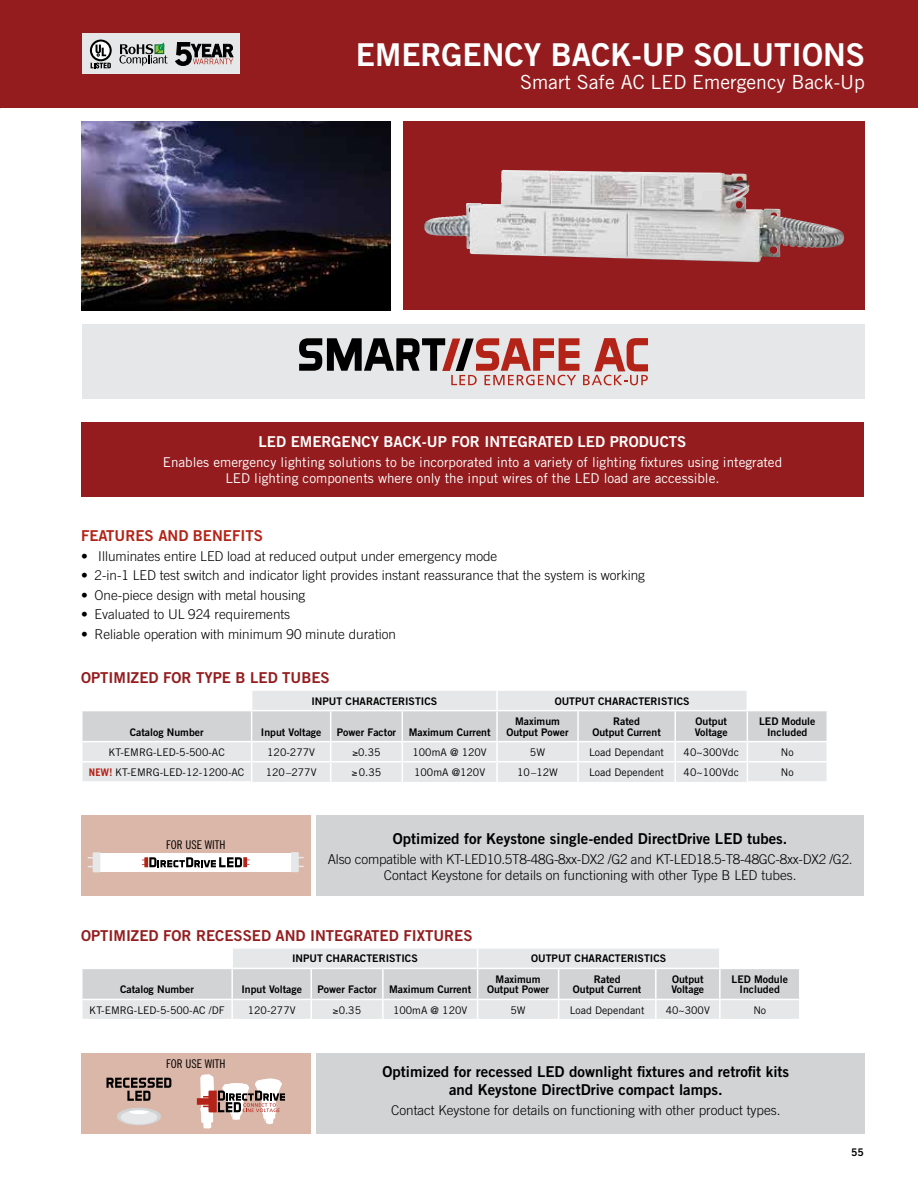
<style>
.page{position:relative;width:918px;height:1188px;background:#fff}
.page>*{position:absolute;margin:0;border:0;box-sizing:border-box;transform-origin:0 0}
.t1{font:31.5px "Trade Gothic Bold Two";color:#fff}
.t2{font:19.5px "Trade Gothic";color:#fff}
.t3{font:15px/18px "Trade Gothic Bold Two";color:#000;text-align:center}
.t4{font:15px "Trade Gothic Bold Two";color:#941c1e}
.t5{font:15px "Trade Gothic Bold Two";color:#fff}
.t6{font:15px "Trade Gothic Bold Two";color:#b32317}
.t7{font:300 13.5px/16.2px "Trade Gothic";color:#000;text-align:center}
.t8{font:13.5px/16.2px "Trade Gothic";color:#fff;text-align:center}
.t9{font:12px "Trade Gothic Cond Eighteen";color:#000}
.t10{font:12px "Trade Gothic Cond Eighteen";color:#000}
.t11{font:10.5px/10.5px "Trade Gothic Bold Two";color:#000;text-align:center}
.t12{font:10.5px "Trade Gothic";color:#000}
.s1{font-weight:700;color:#b32317}
</style>
<div class="page">
<div style="left:403px;top:122px;width:462px;height:188px;background:#941c1e"></div>
<img style="left:424px;top:172px;width:420px;height:90px">
<div style="left:82px;top:325px;width:783px;height:74px;background:#e6e7e8"></div>
<div style="left:81px;top:422px;width:783px;height:74px;background:#941c1e"></div>
<svg style="left:82px;top:949px;width:717px;height:70px;background:#e0e2e3"></svg>
<div style="left:0;top:0;width:918px;height:108px;background:#941c1e"></div>
<img style="left:81px;top:122px;width:310px;height:188px">
<div style="left:82px;top:34px;width:158px;height:40px;background:#e6e7e8"></div>
<svg style="left:90px;top:40px;width:22px;height:28px"></svg>
<svg style="left:119px;top:42px;width:49px;height:24px"></svg>
<svg style="left:175px;top:42px;width:58px;height:24px"></svg>
<svg style="left:299px;top:338px;width:349px;height:47px"></svg>
<svg style="left:82px;top:691px;width:745px;height:91px;background:#e2e3e4"></svg>
<hr style="left:81px;top:781px;width:171px;height:2px;background:#fff">
<hr style="left:747px;top:781px;width:81px;height:2px;background:#fff">
<div style="left:81px;top:815px;width:229px;height:81px;background:#dbb7a9"></div>
<div style="left:97px;top:853px;width:197px;height:19px;background:#fff"></div>
<svg style="left:88px;top:852px;width:12px;height:20px"></svg>
<svg style="left:291px;top:852px;width:13px;height:20px"></svg>
<svg style="left:142px;top:857px;width:108px;height:10px"></svg>
<div style="left:316px;top:815px;width:548px;height:81px;background:#d1d3d4"></div>
<div style="left:81px;top:1053px;width:229px;height:81px;background:#dbb7a9"></div>
<div style="left:316px;top:1053px;width:549px;height:81px;background:#d1d3d4"></div>
<svg style="left:197px;top:1074px;width:88px;height:55px"></svg>
<div style="left:117px;top:1108px;width:44px;height:17px;background:#d1d3d4;border-radius:50%"></div>
<svg style="left:121px;top:1110px;width:36px;height:14px"></svg>
<svg style="left:106px;top:1078px;width:65px;height:23px"></svg>
<h1 class="t1" style="left:356px;top:35px;width:511px">EMERGENCY BACK-UP SOLUTIONS</h1>
<h2 class="t2" style="left:520px;top:71px;width:346px">Smart Safe AC LED Emergency Back-Up</h2>
<p class="t5" style="left:259px;top:433px;width:429px">LED EMERGENCY BACK-UP FOR INTEGRATED LED PRODUCTS</p>
<p class="t8" style="left:163px;top:454px;width:621px">Enables emergency lighting solutions to be incorporated into a variety of lighting fixtures using integrated<br>LED lighting components where only the input wires of the LED load are accessible.</p>
<p class="t6" style="left:81px;top:526px;width:183px">FEATURES AND BENEFITS</p>
<p class="t7" style="left:81px;top:547px;width:418px">• Illuminates entire LED load at reduced output under emergency mode</p>
<p class="t7" style="left:81px;top:567px;width:566px">• 2-in-1 LED test switch and indicator light provides instant reassurance that the system is working</p>
<p class="t7" style="left:81px;top:586px;width:226px">• One-piece design with metal housing</p>
<p class="t7" style="left:81px;top:606px;width:211px">• Evaluated to UL 924 requirements</p>
<p class="t7" style="left:81px;top:625px;width:317px">• Reliable operation with minimum 90 minute duration</p>
<p class="t4" style="left:81px;top:669px;width:250px">OPTIMIZED FOR TYPE B LED TUBES</p>
<p class="t11" style="left:311px;top:695px;width:127px">INPUT CHARACTERISTICS</p>
<p class="t11" style="left:555px;top:695px;width:137px">OUTPUT CHARACTERISTICS</p>
<p class="t11" style="left:130px;top:726px;width:75px">Catalog Number</p>
<p class="t11" style="left:261px;top:726px;width:62px">Input Voltage</p>
<p class="t11" style="left:337px;top:726px;width:155px">Power Factor Maximum Current</p>
<p class="t11" style="left:506px;top:716px;width:64px">Maximum<br>Output Power</p>
<p class="t11" style="left:592px;top:716px;width:70px">Rated<br>Output Current</p>
<p class="t11" style="left:695px;top:716px;width:34px;text-align:left">Output<br>Voltage</p>
<p class="t11" style="left:759px;top:716px;width:58px">LED Module<br>Included</p>
<p class="t12" style="left:109px;top:746px;width:118px">KT-EMRG-LED-5-500-AC</p>
<p class="t12" style="left:267px;top:746px;width:49px">120-277V</p>
<p class="t12" style="left:352px;top:746px;width:30px">≥0.35</p>
<p class="t12" style="left:412px;top:746px;width:76px">100mA @ 120V</p>
<p class="t12" style="left:530px;top:746px;width:17px">5W</p>
<p class="t12" style="left:589px;top:746px;width:76px">Load Dependant</p>
<p class="t12" style="left:684px;top:746px;width:57px">40~300Vdc</p>
<p class="t12" style="left:781px;top:746px;width:14px">No</p>
<p class="t12" style="left:89px;top:766px;width:157px"><span class="s1">NEW!</span> KT-EMRG-LED-12-1200-AC</p>
<p class="t12" style="left:266px;top:766px;width:52px">120–277V</p>
<p class="t12" style="left:352px;top:766px;width:31px">≥0.35</p>
<p class="t12" style="left:414px;top:766px;width:73px">100mA @120V</p>
<p class="t12" style="left:517px;top:766px;width:42px">10–12W</p>
<p class="t12" style="left:589px;top:766px;width:76px">Load Dependent</p>
<p class="t12" style="left:684px;top:766px;width:57px">40~100Vdc</p>
<p class="t12" style="left:781px;top:766px;width:14px">No</p>
<p class="t9" style="left:166px;top:837px;width:61px">FOR USE WITH</p>
<p class="t3" style="left:393px;top:829px;width:396px">Optimized for Keystone single-ended DirectDrive LED tubes.</p>
<p class="t7" style="left:328px;top:850px;width:526px">Also compatible with KT-LED10.5T8-48G-8xx-DX2 /G2 and KT-LED18.5-T8-48GC-8xx-DX2 /G2.<br>Contact Keystone for details on functioning with other Type B LED tubes.</p>
<p class="t4" style="left:81px;top:927px;width:393px">OPTIMIZED FOR RECESSED AND INTEGRATED FIXTURES</p>
<p class="t11" style="left:292px;top:953px;width:127px">INPUT CHARACTERISTICS</p>
<p class="t11" style="left:531px;top:953px;width:137px">OUTPUT CHARACTERISTICS</p>
<p class="t11" style="left:120px;top:984px;width:75px">Catalog Number</p>
<p class="t11" style="left:241px;top:984px;width:62px">Input Voltage</p>
<p class="t11" style="left:317px;top:984px;width:155px">Power Factor Maximum Current</p>
<p class="t11" style="left:487px;top:974px;width:64px">Maximum<br>Output Power</p>
<p class="t11" style="left:573px;top:974px;width:70px">Rated<br>Output Current</p>
<p class="t11" style="left:671px;top:974px;width:34px;text-align:left">Output<br>Voltage</p>
<p class="t11" style="left:732px;top:974px;width:58px">LED Module<br>Included</p>
<p class="t12" style="left:89px;top:1004px;width:137px">KT-EMRG-LED-5-500-AC /DF</p>
<p class="t12" style="left:248px;top:1004px;width:49px">120-277V</p>
<p class="t12" style="left:333px;top:1004px;width:30px">≥0.35</p>
<p class="t12" style="left:393px;top:1004px;width:76px">100mA @ 120V</p>
<p class="t12" style="left:510px;top:1004px;width:17px">5W</p>
<p class="t12" style="left:570px;top:1004px;width:76px">Load Dependant</p>
<p class="t12" style="left:666px;top:1004px;width:46px">40~300V</p>
<p class="t12" style="left:753px;top:1004px;width:14px">No</p>
<p class="t10" style="left:166px;top:1057px;width:61px">FOR USE WITH</p>
<p class="t3" style="left:383px;top:1063px;width:408px">Optimized for recessed LED downlight fixtures and retrofit kits and Keystone DirectDrive compact lamps.</p>
<p class="t7" style="left:391px;top:1102px;width:391px">Contact Keystone for details on functioning with other product types.</p>
<p class="t11" style="left:851px;top:1147px;width:14px">55</p>
</div>
